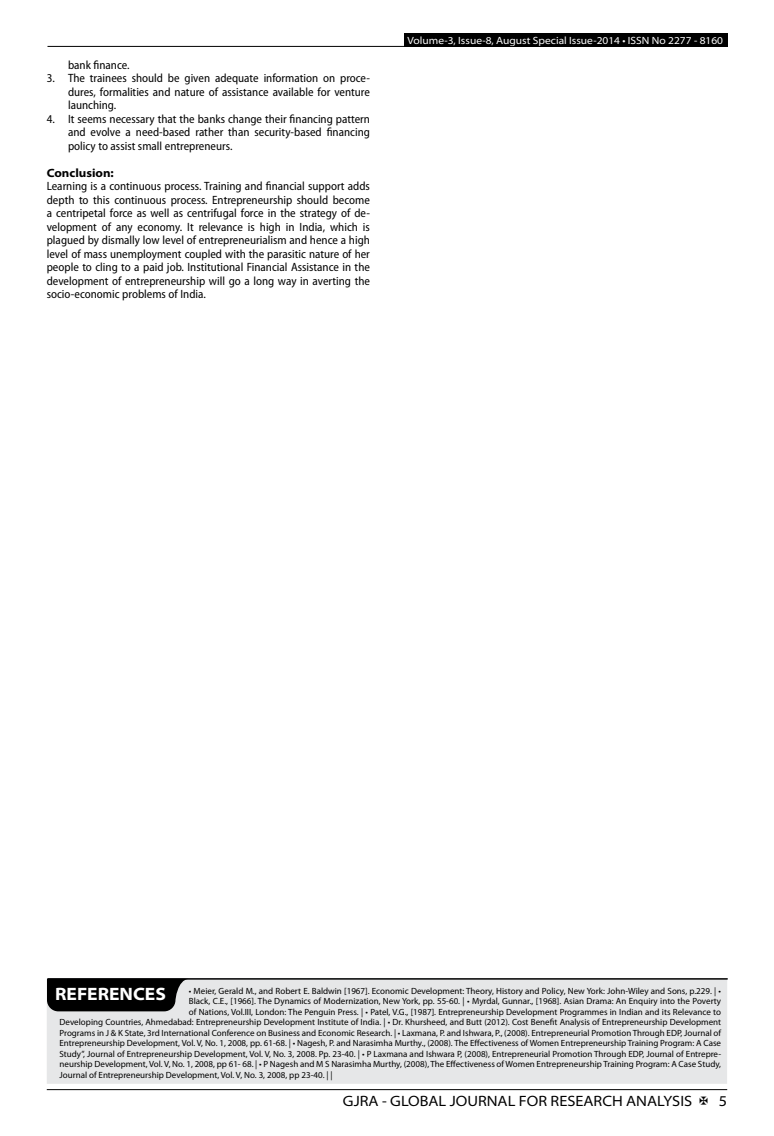
<style>
.page{position:relative;width:774px;height:1136px;background:#fff}
.page>*{position:absolute;margin:0;border:0;box-sizing:border-box;transform-origin:0 0}
.t1{font:700 semi-expanded 18px "Myriad Pro";color:#fff}
.t2{font:semi-expanded 15px "Myriad Pro";color:#000}
.t3{font:semi-condensed 12px/13.5px "Myriad Pro";color:#000;text-align:justify}
.t4{font:700 semi-expanded 12px "Myriad Pro";color:#000}
.t5{font:semi-expanded 10.5px "Myriad Pro";color:#fff}
.t6{font:9px "Myriad Pro";color:#000}
</style>
<div class="page">
<hr style="left:47px;top:1089px;width:680px;height:1px;background:#000">
<div style="left:404px;top:33px;width:323px;height:14px;background:#000"></div>
<hr style="left:47px;top:46px;width:680px;height:1px;background:#000">
<div style="left:47px;top:978px;width:680px;height:105px;background:#e6e7e8"></div>
<hr style="left:48px;top:978px;width:679px;height:1px;background:#000">
<svg style="left:47px;top:978px;width:142px;height:33px;background:#141415"></svg>
<h3 class="t3" style="left:68px;top:58px;width:63px">bank finance.</h3>
<h3 class="t3" style="left:68px;top:72px;width:303px;text-indent:-21px">3. The trainees should be given adequate information on proce&shy;dures, formalities and nature of assistance available for venture launching.</h3>
<h3 class="t3" style="left:68px;top:112px;width:303px;text-indent:-21px">4. It seems necessary that the banks change their financing pattern and evolve a need-based rather than security-based financing policy to assist small entrepreneurs.</h3>
<h3 class="t4" style="left:47px;top:166px;width:69px">Conclusion:</h3>
<p class="t3" style="left:47px;top:180px;width:325px">Learning is a continuous process. Training and financial support adds depth to this continuous process. Entrepreneurship should become a centripetal force as well as centrifugal force in the strategy of de&shy;velopment of any economy. It relevance is high in India, which is plagued by dismally low level of entrepreneurialism and hence a high level of mass unemployment coupled with the parasitic nature of her people to cling to a paid job. Institutional Financial Assistance in the development of entrepreneurship will go a long way in averting the socio-economic problems of India.</p>
<p class="t5" style="left:408px;top:34px;width:317px">Volume-3, Issue-8, August Special Issue-2014 • ISSN No 2277 - 8160</p>
<h1 class="t1" style="left:55px;top:983px;width:112px">REFERENCES</h1>
<p class="t6" style="left:189px;top:985px;width:534px">• Meier, Gerald M., and Robert E. Baldwin [1967]. Economic Development: Theory, History and Policy, New York: John-Wiley and Sons, p.229. | •</p>
<p class="t6" style="left:189px;top:996px;width:534px">Black, C.E., [1966]. The Dynamics of Modernization, New York, pp. 55-60. | • Myrdal, Gunnar., [1968]. Asian Drama: An Enquiry into the Poverty</p>
<p class="t6" style="left:189px;top:1006px;width:534px">of Nations, Vol.III, London: The Penguin Press. | • Patel, V.G., [1987]. Entrepreneurship Development Programmes in Indian and its Relevance to</p>
<p class="t6" style="left:60px;top:1017px;width:663px">Developing Countries, Ahmedabad: Entrepreneurship Development Institute of India. | • Dr. Khursheed, and Butt (2012). Cost Benefit Analysis of Entrepreneurship Development</p>
<p class="t6" style="left:60px;top:1027px;width:663px">Programs in J &amp; K State, 3rd International Conference on Business and Economic Research. | • Laxmana, P. and Ishwara, P., (2008). Entrepreneurial Promotion Through EDP, Journal of</p>
<p class="t6" style="left:60px;top:1038px;width:663px">Entrepreneurship Development, Vol. V, No. 1, 2008, pp. 61-68. | • Nagesh, P. and Narasimha Murthy., (2008). The Effectiveness of Women Entrepreneurship Training Program: A Case</p>
<p class="t6" style="left:60px;top:1048px;width:663px">Study”, Journal of Entrepreneurship Development, Vol. V, No. 3, 2008. Pp. 23-40. | • P Laxmana and Ishwara P, (2008), Entrepreneurial Promotion Through EDP, Journal of Entrepre-</p>
<p class="t6" style="left:60px;top:1059px;width:663px">neurship Development, Vol. V, No. 1, 2008, pp 61- 68. | • P Nagesh and M S Narasimha Murthy, (2008), The Effectiveness of Women Entrepreneurship Training Program: A Case Study,</p>
<p class="t6" style="left:60px;top:1069px;width:275px">Journal of Entrepreneurship Development, Vol. V, No. 3, 2008, pp 23-40. | |</p>
<h2 class="t2" style="left:343px;top:1092px;width:351px">GJRA - GLOBAL JOURNAL FOR RESEARCH ANALYSIS</h2>
<h2 class="t2" style="left:719px;top:1092px;width:10px">5</h2>
</div>
